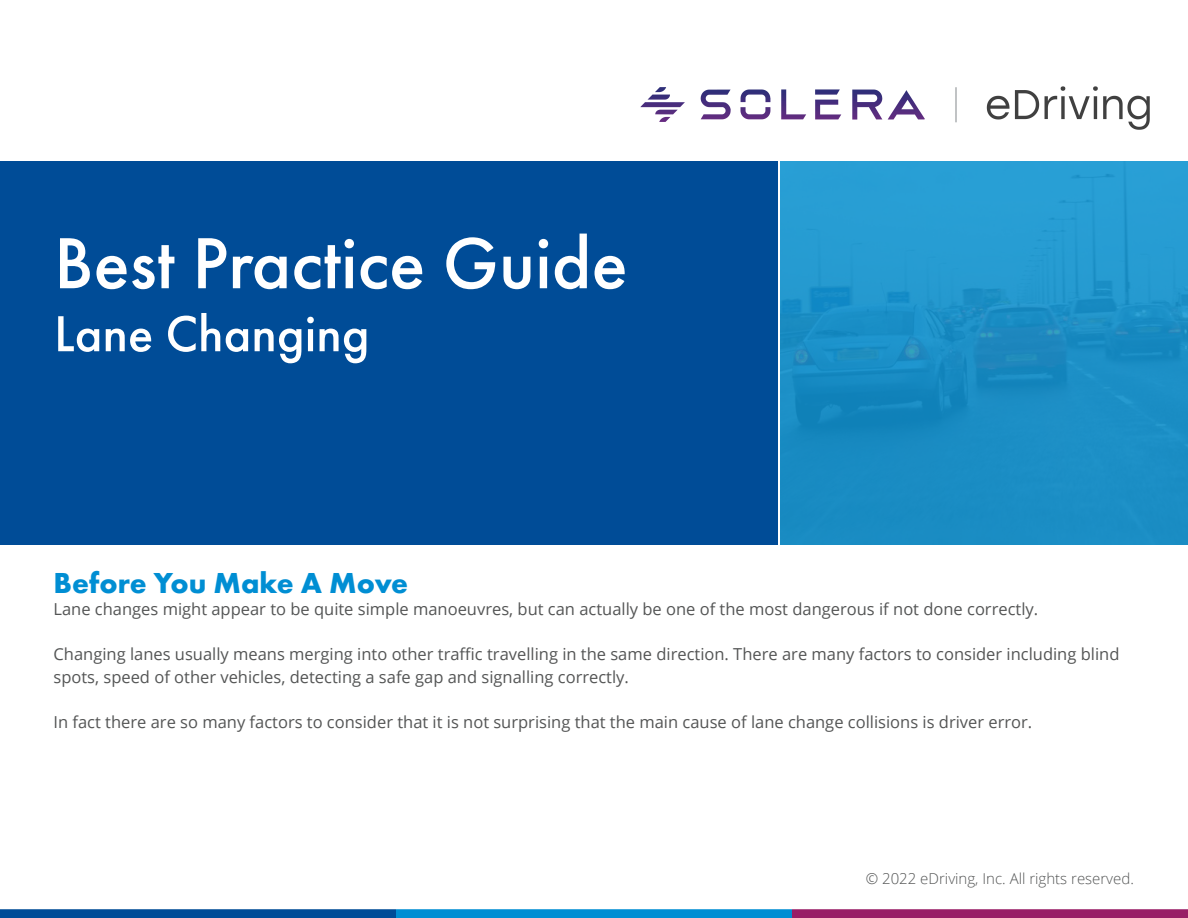
<style>
.page{position:relative;width:1188px;height:918px;background:#fff}
.page>*{position:absolute;margin:0;border:0;box-sizing:border-box;transform-origin:0 0}
.t1{font:500 75px "Futura PT";color:#fff}
.t2{font:500 52.5px "Futura PT";color:#fff}
.t3{font:700 30px "Futura PT";color:#008ed3}
.Body_Copy{font:16.5px/22.5px "Open Sans";color:#545555}
.t4{font:300 15px "Open Sans";color:#545555}
</style>
<div class="page">
<div style="left:0;top:909px;width:396px;height:9px;background:#004c97"></div>
<div style="left:396px;top:909px;width:396px;height:9px;background:#008ed3"></div>
<div style="left:792px;top:909px;width:396px;height:9px;background:#991e66"></div>
<div style="left:780px;top:161px;width:408px;height:384px;background:linear-gradient(to bottom,#289ed4,#1586be)"></div>
<div style="left:0;top:161px;width:778px;height:384px;background:#004c97"></div>
<img style="left:641px;top:86px;width:508px;height:43px">
<p class="t1" style="left:54px;top:218px;width:575px">Best Practice Guide</p>
<p class="t2" style="left:54px;top:302px;width:317px">Lane Changing</p>
<p class="t3" style="left:54px;top:563px;width:356px">Before You Make A Move</p>
<p class="Body_Copy" style="left:54px;top:597px;width:986px">Lane changes might appear to be quite simple manoeuvres, but can actually be one of the most dangerous if not done correctly.</p>
<p class="Body_Copy" style="left:54px;top:642px;width:1067px">Changing lanes usually means merging into other traffic travelling in the same direction. There are many factors to consider including blind spots, speed of other vehicles, detecting a safe gap and signalling correctly.</p>
<p class="Body_Copy" style="left:54px;top:710px;width:980px">In fact there are so many factors to consider that it is not surprising that the main cause of lane change collisions is driver error.</p>
<p class="t4" style="left:866px;top:868px;width:270px">© 2022 eDriving, Inc. All rights reserved.</p>
</div>
